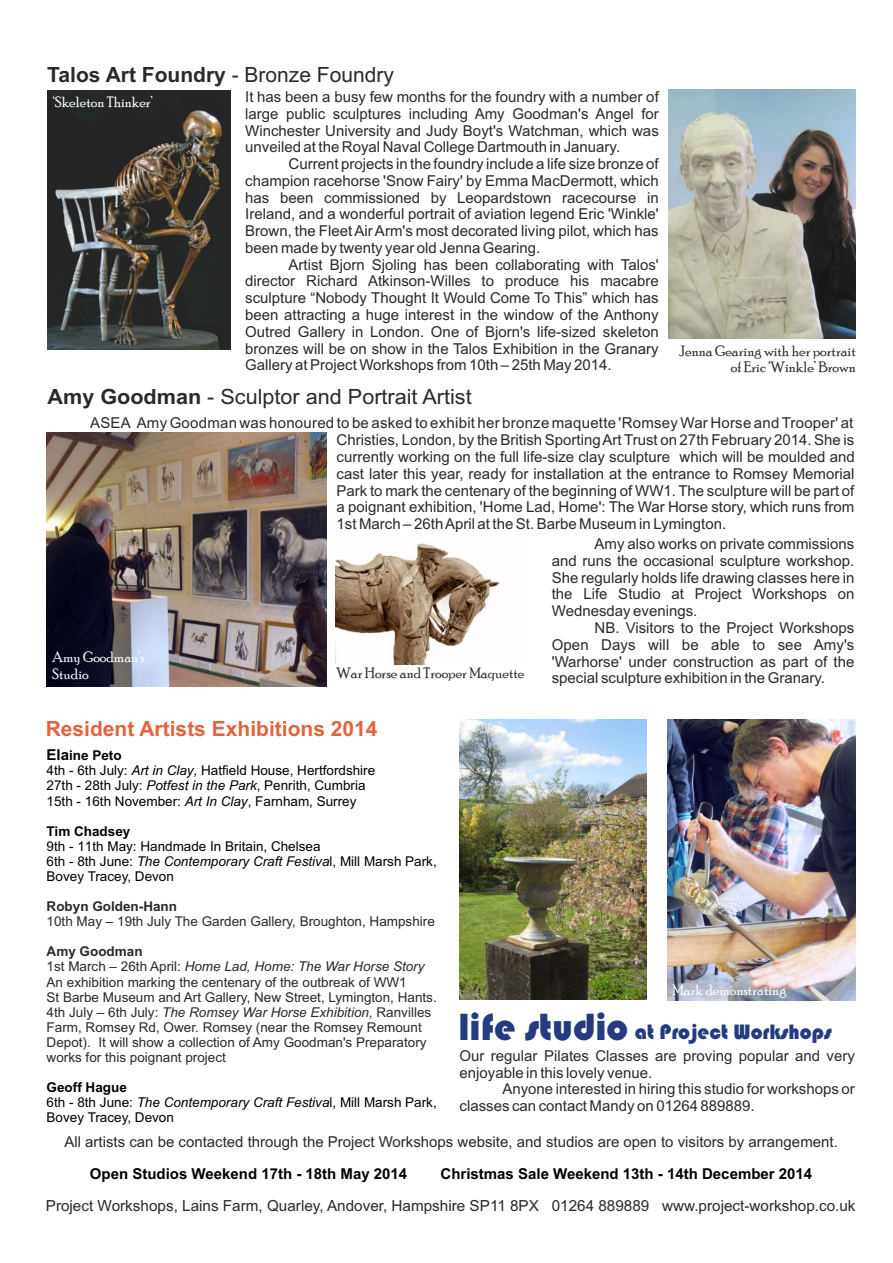
<style>
.page{position:relative;width:893px;height:1263px;background:#fff}
.page>*{position:absolute;margin:0;border:0;box-sizing:border-box;transform-origin:0 0}
.t1{font:21.6px "Bauhaus 93";color:#243b80}
.t2{font:21px "Arial";color:#2b2929}
.t3{font:700 21px "Arial";color:#e3633d}
.t4{font:700 21px "Arial";color:#2b2929}
.t5{font:15.3px "Arial";color:#2b2929}
.t6{font:15px/16.8px "Arial";color:#2b2929;text-align:justify}
.t7{font:700 15px "Arial";color:#000}
.t8{font:15px/16.8px "Poor Richard";color:#2b2929;text-align:right}
.t9{font:15px/16.8px "Poor Richard";color:#fff}
.t10{font:13.5px/15.1px "Arial";color:#2b2929}
.t11{font:13.5px/15.1px "Arial";color:#000}
.t12{font:700 13.5px "Arial";color:#2b2929}
.t13{font:700 13.5px "Arial";color:#000}
.s1{font-weight:400}
.s2{font-weight:700}
.s3{font-weight:700;font-size:15px}
.s4{font-style:italic}
.s5{font-size:39.3px}
</style>
<div class="page">
<img style="left:668px;top:719px;width:187px;height:281px">
<img style="left:460px;top:719px;width:186px;height:280px">
<img style="left:335px;top:543px;width:165px;height:121px">
<img style="left:669px;top:90px;width:186px;height:249px">
<img style="left:47px;top:90px;width:184px;height:260px">
<img style="left:46px;top:432px;width:280px;height:254px">
<h2 class="t4" style="left:47px;top:66px;width:348px">Talos Art Foundry <span class="s1">- Bronze Foundry</span></h2>
<p class="t6" style="left:245px;top:90px;width:415px">It has been a busy few months for the foundry with a number of large public sculptures including Amy Goodman's Angel for Winchester University and Judy Boyt's Watchman, which was unveiled at the Royal Naval College Dartmouth in January.</p>
<p class="t6" style="left:245px;top:157px;width:415px;text-indent:43px">Current projects in the foundry include a life size bronze of champion racehorse 'Snow Fairy' by Emma MacDermott, which has been commissioned by Leopardstown racecourse in Ireland, and a wonderful portrait of aviation legend Eric 'Winkle' Brown, the Fleet Air Arm's most decorated living pilot, which has been made by twenty year old Jenna Gearing.</p>
<p class="t6" style="left:245px;top:257px;width:415px;text-indent:43px">Artist Bjorn Sjoling has been collaborating with Talos' director Richard Atkinson-Willes to produce his macabre sculpture “Nobody Thought It Would Come To This” which has been attracting a huge interest in the window of the Anthony Outred Gallery in London. One of Bjorn's life-sized skeleton bronzes will be on show in the Talos Exhibition in the Granary Gallery at Project Workshops from 10th – 25th May 2014.</p>
<h2 class="t2" style="left:48px;top:389px;width:426px"><span class="s2">Amy Goodman</span> - Sculptor and Portrait Artist</h2>
<p class="t6" style="left:337px;top:433px;width:520px">Christies, London, by the British Sporting Art Trust on 27th February 2014. She is currently working on the full life-size clay sculpture which will be moulded and cast later this year, ready for installation at the entrance to Romsey Memorial Park to mark the centenary of the beginning of WW1. The sculpture will be part of a poignant exhibition, 'Home Lad, Home': The War Horse story, which runs from 1st March – 26th April at the St. Barbe Museum in Lymington.</p>
<p class="t6" style="left:552px;top:537px;width:304px;text-indent:43px">Amy also works on private commissions and runs the occasional sculpture workshop.<br>She regularly holds life drawing classes here in the Life Studio at Project Workshops on Wednesday evenings.</p>
<p class="t6" style="left:552px;top:621px;width:304px;text-indent:43px">NB. Visitors to the Project Workshops Open Days will be able to see Amy's 'Warhorse' under construction as part of the special sculpture exhibition in the Granary.</p>
<p class="t9" style="left:53px;top:95px;width:101px">‘Skeleton Thinker’</p>
<p class="t8" style="left:679px;top:343px;width:178px">Jenna Gearing with her portrait of Eric ‘Winkle’ Brown</p>
<p class="t6" style="left:90px;top:415px;width:765px">ASEA Amy Goodman was honoured to be asked to exhibit her bronze maquette 'Romsey War Horse and Trooper' at</p>
<p class="t9" style="left:52px;top:650px;width:94px">Amy Goodman’s<br>Studio</p>
<p class="t8" style="left:336px;top:665px;width:190px">War Horse and Trooper Maquette</p>
<h2 class="t3" style="left:46px;top:721px;width:333px">Resident Artists Exhibitions 2014</h2>
<p class="t11" style="left:47px;top:749px;width:330px"><span class="s3">Ela</span><span class="s2">ine Peto<br></span>4th - 6th July: <span class="s4">Art in Clay,</span> Hatfield House, Hertfordshire 27th - 28th July: <span class="s4">Potfest in the Park</span>, Penrith, Cumbria 15th - 16th November: <span class="s4">Art In Clay</span>, Farnham, Surrey</p>
<p class="t13" style="left:47px;top:826px;width:85px">Tim Chadsey</p>
<p class="t11" style="left:47px;top:840px;width:392px">9th - 11th May: Handmade In Britain, Chelsea<br>6th - 8th June: <span class="s4">The Contemporary Craft Festiva</span>l, Mill Marsh Park,<br>Bovey Tracey, Devon</p>
<p class="t12" style="left:47px;top:901px;width:132px">Robyn Golden-Hann</p>
<p class="t10" style="left:47px;top:915px;width:390px">10th May – 19th July The Garden Gallery, Broughton, Hampshire</p>
<p class="t10" style="left:47px;top:945px;width:392px"><span class="s2">Amy Goodman<br></span>1st March – 26th April: <span class="s4">Home Lad, Home: The War Horse Story </span>An exhibition marking the centenary of the outbreak of WW1<br>St Barbe Museum and Art Gallery, New Street, Lymington, Hants.<br>4th July – 6th July: <span class="s4">The Romsey War Horse Exhibition,</span> Ranvilles Farm, Romsey Rd, Ower. Romsey (near the Romsey Remount Depot). It will show a collection of Amy Goodman's Preparatory works for this poignant project</p>
<p class="t11" style="left:47px;top:1081px;width:392px"><span class="s2">Geoff Hague<br></span>6th - 8th June: <span class="s4">The Contemporary Craft Festiva</span>l, Mill Marsh Park,<br>Bovey Tracey, Devon</p>
<p class="t9" style="left:672px;top:983px;width:116px">Mark demonstrating</p>
<h1 class="t1" style="left:458px;top:1019px;width:375px"><span class="s5">life studio</span> at Project Workshops</h1>
<p class="t6" style="left:460px;top:1049px;width:397px">Our regular Pilates Classes are proving popular and very enjoyable in this lovely venue.</p>
<p class="t6" style="left:460px;top:1082px;width:397px;text-indent:43px">Anyone interested in hiring this studio for workshops or classes can contact Mandy on 01264 889889.</p>
<p class="t6" style="left:64px;top:1134px;width:775px">All artists can be contacted through the Project Workshops website, and studios are open to visitors by arrangement.</p>
<p class="t7" style="left:90px;top:1168px;width:319px">Open Studios Weekend 17th - 18th May 2014</p>
<p class="t7" style="left:441px;top:1168px;width:373px">Christmas Sale Weekend 13th - 14th December 2014</p>
<p class="t5" style="left:46px;top:1199px;width:811px">Project Workshops, Lains Farm, Quarley, Andover, Hampshire SP11 8PX 01264 889889 www.project-workshop.co.uk</p>
</div>
